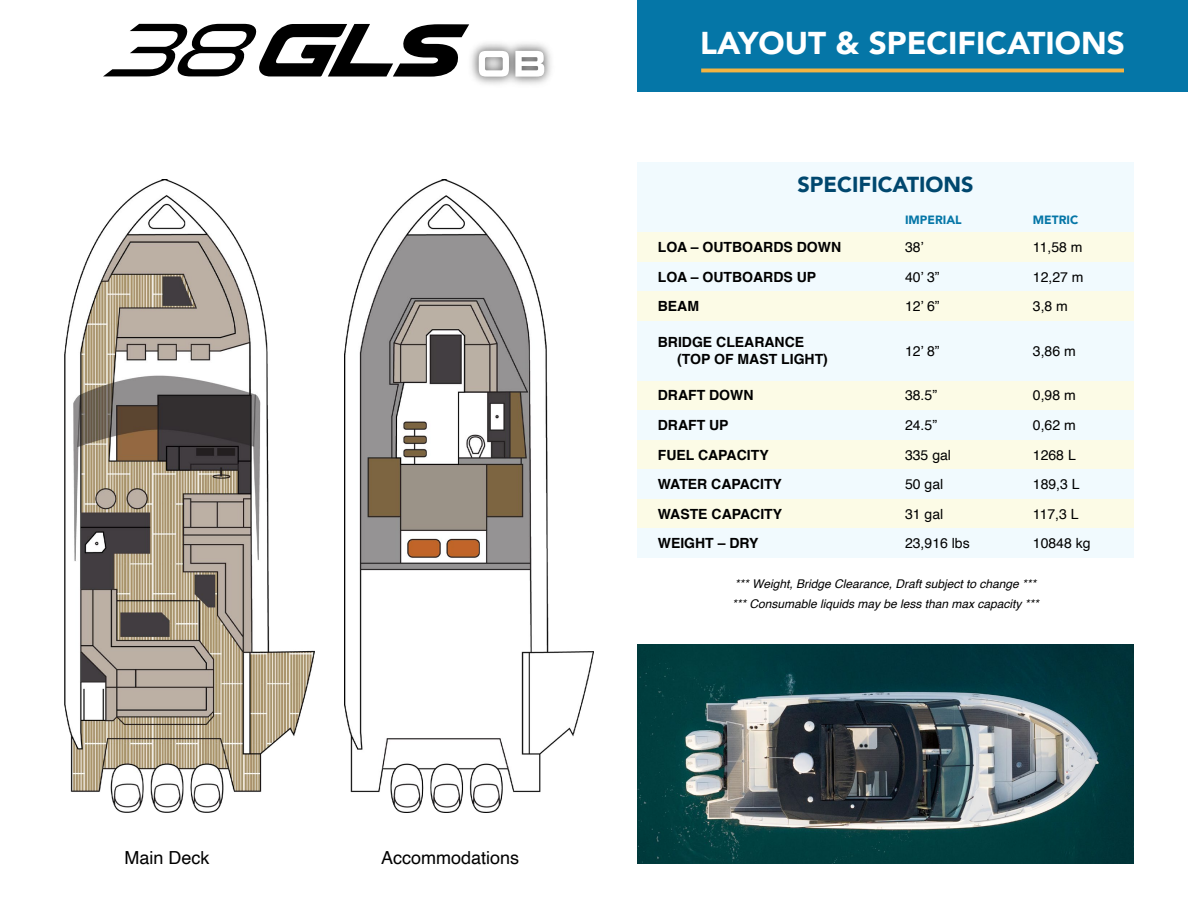
<style>
.page{position:relative;width:1188px;height:918px;background:#fff}
.page>*{position:absolute;margin:0;border:0;box-sizing:border-box;transform-origin:0 0}
.t1{font:900 31.5px "Avenir";color:#fff}
.t2{font:900 21.6px "Avenir";color:#00476e}
.t3{font:18px "Helvetica";color:#000}
.t4{font:700 14.1px/29.5px "Helvetica";color:#000}
.t5{font:14.1px/29.5px "Helvetica";color:#000}
.t6{font:italic 12px/19.5px "Helvetica";color:#000}
.t7{font:900 12px "Avenir";color:#0576a7}
</style>
<div class="page">
<svg style="left:103px;top:24px;width:366px;height:53px"></svg>
<img style="left:465px;top:37px;width:86px;height:48px">
<svg style="left:479px;top:51px;width:65px;height:26px"></svg>
<div style="left:637px;top:0;width:551px;height:92px;background:#0576a7"></div>
<img style="left:637px;top:645px;width:497px;height:219px">
<hr style="left:701px;top:69px;width:423px;height:3px;background:#f3b442">
<img style="left:345px;top:180px;width:249px;height:632px">
<img style="left:65px;top:180px;width:249px;height:632px">
<div style="left:637px;top:162px;width:497px;height:70px;background:#f1fafe"></div>
<div style="left:637px;top:232px;width:497px;height:30px;background:#fcfbe6"></div>
<div style="left:637px;top:262px;width:497px;height:29px;background:#f1fafe"></div>
<div style="left:637px;top:291px;width:497px;height:30px;background:#fcfbe6"></div>
<div style="left:637px;top:380px;width:497px;height:30px;background:#fcfbe6"></div>
<div style="left:637px;top:439px;width:497px;height:30px;background:#fcfbe6"></div>
<div style="left:637px;top:499px;width:497px;height:29px;background:#fcfbe6"></div>
<div style="left:637px;top:410px;width:497px;height:29px;background:#f1fafe"></div>
<div style="left:637px;top:321px;width:497px;height:59px;background:#f1fafe"></div>
<div style="left:637px;top:469px;width:497px;height:30px;background:#f1fafe"></div>
<div style="left:637px;top:528px;width:497px;height:30px;background:#f1fafe"></div>
<p class="t3" style="left:125px;top:844px;width:87px">Main Deck</p>
<p class="t3" style="left:381px;top:844px;width:140px">Accommodations</p>
<h1 class="t1" style="left:700px;top:16px;width:426px">LAYOUT &amp; SPECIFICATIONS</h1>
<h2 class="t2" style="left:798px;top:166px;width:178px">SPECIFICATIONS</h2>
<p class="t7" style="left:905px;top:210px;width:58px">IMPERIAL</p>
<p class="t7" style="left:1033px;top:210px;width:47px">METRIC</p>
<p class="t4" style="left:658px;top:234px;width:185px">LOA – OUTBOARDS DOWN<br>LOA – OUTBOARDS UP<br>BEAM</p>
<p class="t4" style="left:677px;top:336px;width:152px;line-height:16.8px;text-indent:-19px">BRIDGE CLEARANCE (TOP OF MAST LIGHT)</p>
<p class="t4" style="left:658px;top:382px;width:126px">DRAFT DOWN<br>DRAFT UP<br>FUEL CAPACITY<br>WATER CAPACITY<br>WASTE CAPACITY</p>
<p class="t5" style="left:905px;top:233px;width:36px">38’<br>40’ 3”<br>12’ 6”</p>
<p class="t5" style="left:905px;top:337px;width:36px">12’ 8”</p>
<p class="t5" style="left:905px;top:381px;width:48px">38.5”<br>24.5”<br>335 gal<br>50 gal<br>31 gal</p>
<p class="t5" style="left:1033px;top:233px;width:52px;text-align:justify">11,58 m 12,27 m 3,8 m</p>
<p class="t5" style="left:1033px;top:337px;width:44px">3,86 m</p>
<p class="t5" style="left:1033px;top:381px;width:48px">0,98 m<br>0,62 m<br>1268 L<br>189,3 L<br>117,3 L</p>
<p class="t4" style="left:658px;top:530px;width:102px">WEIGHT – DRY</p>
<p class="t5" style="left:905px;top:529px;width:66px">23,916 lbs</p>
<p class="t5" style="left:1033px;top:529px;width:59px">10848 kg</p>
<p class="t6" style="left:732px;top:575px;width:308px">*** Weight, Bridge Clearance, Draft subject to change *** *** Consumable liquids may be less than max capacity ***</p>
</div>
